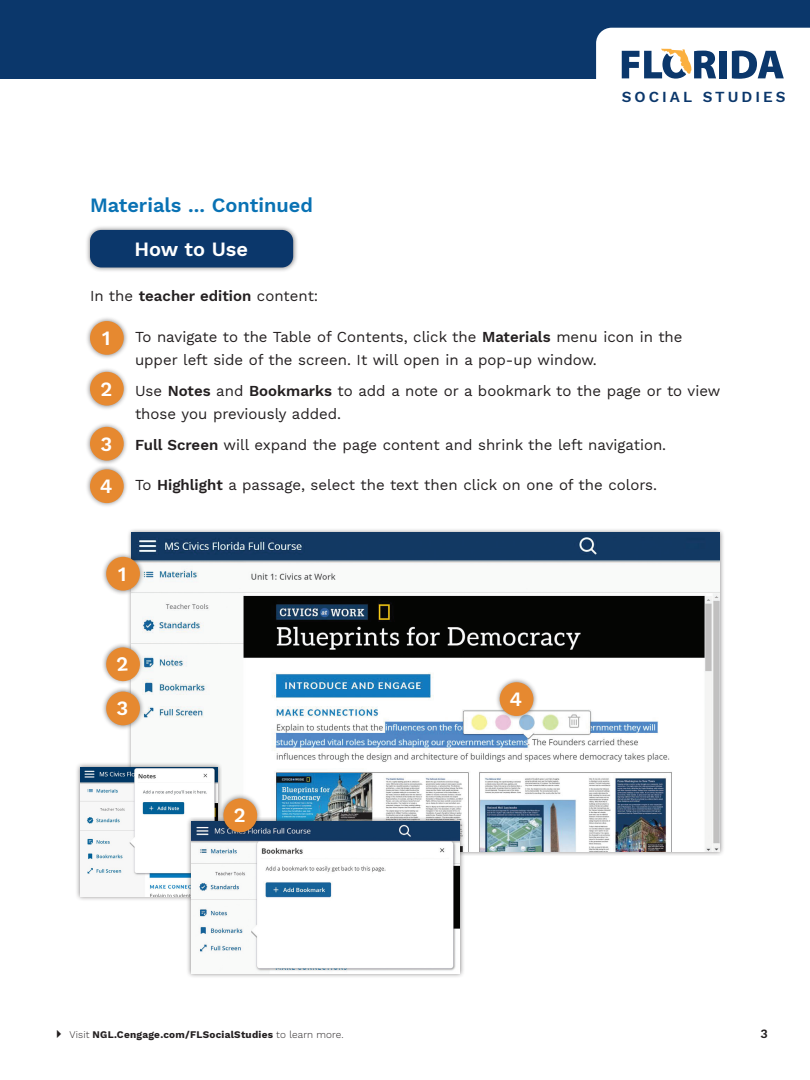
<style>
.page{position:relative;width:810px;height:1080px;background:#fff}
.page>*{position:absolute;margin:0;border:0;box-sizing:border-box;transform-origin:0 0}
.Subhead_B{font:600 20px "Work Sans";color:#0972b4}
.Subhead_B-2{font:600 20px "Work Sans";letter-spacing:-.005em;color:#fff}
.t1{font:600 15.12px "Work Sans";letter-spacing:.2em;color:#0b376b}
.Body{font:15px/22.5px "Work Sans";color:#231f20}
.Body-2{font:600 15px "Work Sans";color:#231f20}
.t2{font:600 12.5px "Work Sans";color:#231f20}
.t3{font:700 10px "Work Sans";letter-spacing:.025em;color:#231f20}
.s1{font-weight:400}
.s2{font-weight:600}
.s3{font-weight:300}
</style>
<div class="page">
<div style="left:0;top:0;width:810px;height:79px;background:#0b376b"></div>
<svg style="left:596px;top:28px;width:214px;height:51px"></svg>
<div style="left:85px;top:316px;width:44px;height:44px;background:#231f20;opacity:.55"></div>
<div style="left:90px;top:321px;width:34px;height:34px;background:#e68930;border-radius:50%"></div>
<div style="left:85px;top:367px;width:44px;height:44px;background:#231f20;opacity:.55"></div>
<div style="left:90px;top:372px;width:34px;height:34px;background:#e68930;border-radius:50%"></div>
<div style="left:85px;top:422px;width:44px;height:44px;background:#231f20;opacity:.55"></div>
<div style="left:90px;top:427px;width:34px;height:34px;background:#e68930;border-radius:50%"></div>
<div style="left:85px;top:464px;width:44px;height:44px;background:#231f20;opacity:.55"></div>
<div style="left:90px;top:469px;width:34px;height:34px;background:#e68930;border-radius:50%"></div>
<div style="left:85px;top:225px;width:213px;height:48px;background:#231f20;opacity:.55"></div>
<div style="left:90px;top:230px;width:203px;height:37px;background:#0b376b;border-radius:11px"></div>
<div style="left:127px;top:527px;width:598px;height:329px;background:#231f20;opacity:.55"></div>
<img style="left:132px;top:533px;width:588px;height:318px">
<div style="left:76px;top:762px;width:146px;height:140px;background:#231f20;opacity:.55"></div>
<img style="left:81px;top:767px;width:136px;height:130px">
<div style="left:186px;top:817px;width:279px;height:162px;background:#231f20;opacity:.55"></div>
<img style="left:191px;top:822px;width:269px;height:152px">
<div style="left:101px;top:552px;width:44px;height:44px;background:#231f20;opacity:.55"></div>
<div style="left:106px;top:557px;width:34px;height:34px;background:#e68930;border-radius:50%"></div>
<div style="left:101px;top:687px;width:44px;height:43px;background:#231f20;opacity:.55"></div>
<div style="left:106px;top:692px;width:34px;height:33px;background:#e68930;border-radius:50%"></div>
<div style="left:495px;top:677px;width:43px;height:44px;background:#231f20;opacity:.55"></div>
<div style="left:500px;top:682px;width:33px;height:34px;background:#e68930;border-radius:50%"></div>
<div style="left:219px;top:794px;width:43px;height:43px;background:#231f20;opacity:.55"></div>
<div style="left:223px;top:798px;width:34px;height:34px;background:#e68930;border-radius:50%"></div>
<svg style="left:103px;top:641px;width:43px;height:46px"></svg>
<p class="Subhead_B" style="left:90px;top:190px;width:224px">Materials ... Continued</p>
<p class="Subhead_B-2" style="left:134px;top:234px;width:115px">How to Use</p>
<p class="t1" style="left:622px;top:86px;width:165px">SOCIAL STUDIES</p>
<p class="Body-2" style="left:90px;top:284px;width:230px"><span class="s1">In the</span> teacher edition <span class="s1">content:</span></p>
<p class="Subhead_B-2" style="left:102px;top:323px;width:10px">1</p>
<p class="Subhead_B-2" style="left:100px;top:374px;width:13px">2</p>
<p class="Body" style="left:135px;top:325px;width:549px">To navigate to the Table of Contents, click the <span class="s2">Materials</span> menu icon in the upper left side of the screen. It will open in a pop-up window.</p>
<p class="Body" style="left:135px;top:379px;width:587px">Use <span class="s2">Notes</span> and <span class="s2">Bookmarks</span> to add a note or a bookmark to the page or to view those you previously added.</p>
<p class="Body" style="left:135px;top:433px;width:533px"><span class="s2">Full Screen</span> will expand the page content and shrink the left navigation.</p>
<p class="Body" style="left:135px;top:473px;width:524px">To <span class="s2">Highlight</span> a passage, select the text then click on one of the colors.</p>
<p class="Subhead_B-2" style="left:100px;top:429px;width:13px">3</p>
<p class="Subhead_B-2" style="left:100px;top:471px;width:14px">4</p>
<p class="Subhead_B-2" style="left:118px;top:559px;width:10px">1</p>
<p class="Subhead_B-2" style="left:117px;top:693px;width:13px">3</p>
<p class="Subhead_B-2" style="left:234px;top:800px;width:13px">2</p>
<p class="Subhead_B-2" style="left:510px;top:684px;width:14px">4</p>
<p class="t3" style="left:70px;top:1027px;width:276px"><span class="s3">Visit</span> NGL.Cengage.com/FLSocialStudies <span class="s3">to learn more.</span></p>
<p class="t2" style="left:760px;top:1024px;width:9px">3</p>
</div>
